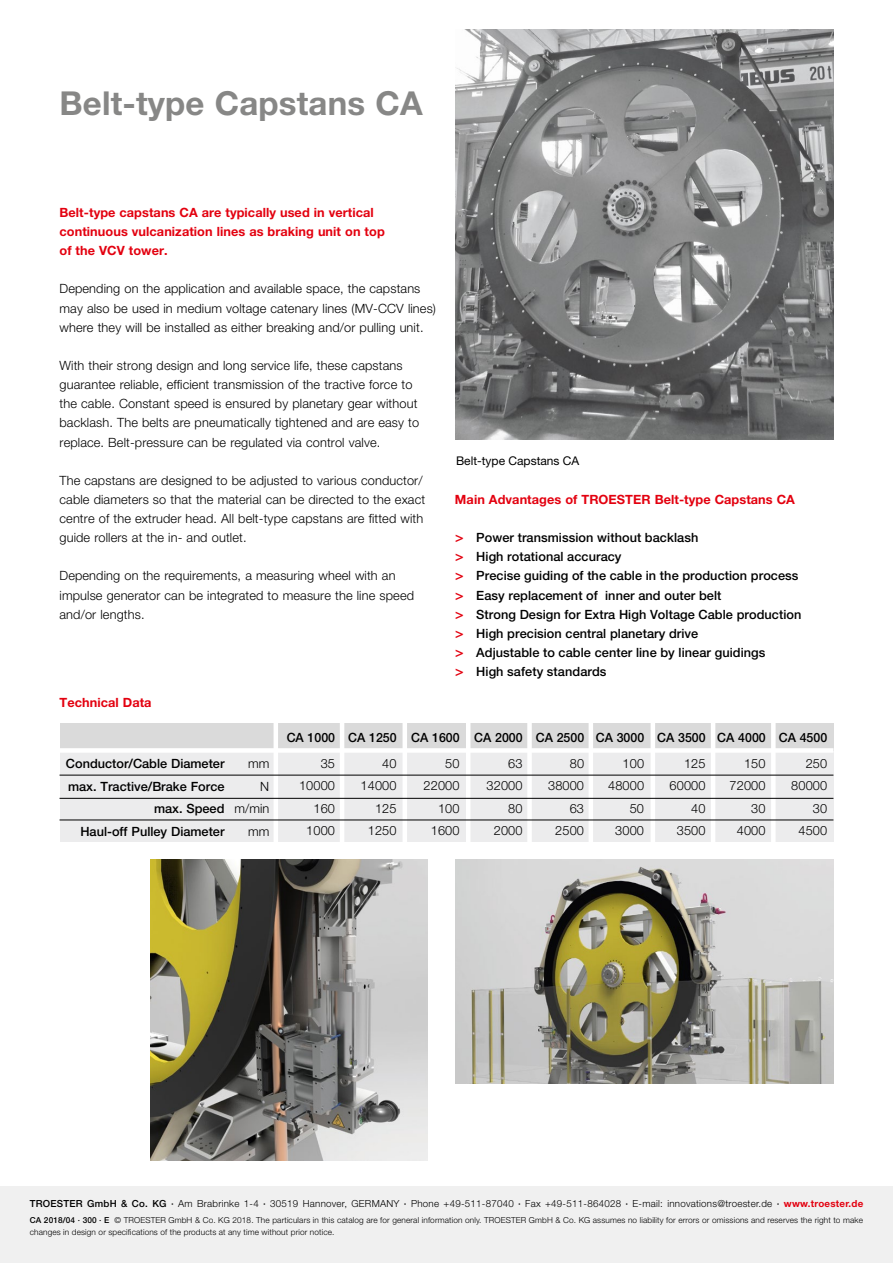
<style>
.page{position:relative;width:893px;height:1263px;background:#fff}
.page>*{position:absolute;margin:0;border:0;box-sizing:border-box;transform-origin:0 0}
.t1{font:700 33px "Helvetica Neue";letter-spacing:.005em;color:#878786}
.t2{font:300 12.75px/19.2px "Helvetica Neue";letter-spacing:.01em;color:#000}
.t3{font:500 12.75px/19.2px "Helvetica Neue";letter-spacing:.005em;color:#000}
.t4{font:700 12.75px/19.2px "Helvetica Neue";letter-spacing:.005em;color:#e3000f}
.t5{font:12px "Helvetica Neue";color:#000}
.t6{font:300 9.75px "Helvetica Neue";letter-spacing:.025em;color:#000}
.t7{font:300 8.25px/12px "Helvetica Neue";letter-spacing:.015em;color:#000}
.s1{font-size:14.25px;color:#e3000f}
.s2{font-weight:500}
.s3{font-weight:700;color:#e3000f}
</style>
<div class="page">
<div style="left:0;top:1186px;width:893px;height:77px;background:#f0f0f0"></div>
<img style="left:455px;top:30px;width:378px;height:409px">
<img style="left:455px;top:859px;width:378px;height:224px">
<img style="left:151px;top:859px;width:276px;height:301px">
<div style="left:60px;top:752px;width:773px;height:90px;background:#ececed"></div>
<div style="left:60px;top:723px;width:773px;height:27px;background:#dadada"></div>
<hr style="left:274px;top:723px;width:4px;height:119px;background:#fff">
<hr style="left:340px;top:723px;width:4px;height:119px;background:#fff">
<hr style="left:403px;top:723px;width:4px;height:119px;background:#fff">
<hr style="left:466px;top:723px;width:4px;height:119px;background:#fff">
<div style="left:527px;top:723px;width:5px;height:119px;background:#fff"></div>
<hr style="left:589px;top:723px;width:4px;height:119px;background:#fff">
<hr style="left:651px;top:723px;width:4px;height:119px;background:#fff">
<hr style="left:711px;top:723px;width:4px;height:119px;background:#fff">
<div style="left:771px;top:723px;width:5px;height:119px;background:#fff"></div>
<hr style="left:60px;top:775px;width:773px;height:1px;background:#000">
<hr style="left:60px;top:798px;width:773px;height:1px;background:#000">
<hr style="left:60px;top:819px;width:773px;height:1px;background:#000">
<div style="left:60px;top:748px;width:773px;height:5px;background:#fff"></div>
<h1 class="t1" style="left:60px;top:83px;width:365px">Belt-type Capstans CA</h1>
<p class="t4" style="left:60px;top:202px;width:327px">Belt-type capstans CA are typically used in vertical continuous vulcanization lines as braking unit on top of the VCV tower.</p>
<p class="t2" style="left:60px;top:279px;width:378px">Depending on the application and available space, the capstans may also be used in medium voltage catenary lines (MV-CCV lines) where they will be installed as either breaking and/or pulling unit.</p>
<p class="t2" style="left:60px;top:356px;width:361px">With their strong design and long service life, these capstans guarantee reliable, efficient transmission of the tractive force to the cable. Constant speed is ensured by planetary gear without backlash. The belts are pneumatically tightened and are easy to replace. Belt-pressure can be regulated via control valve.</p>
<p class="t2" style="left:60px;top:470px;width:367px">The capstans are designed to be adjusted to various conductor/ cable diameters so that the material can be directed to the exact centre of the extruder head. All belt-type capstans are fitted with guide rollers at the in- and outlet.</p>
<p class="t2" style="left:60px;top:566px;width:356px">Depending on the requirements, a measuring wheel with an impulse generator can be integrated to measure the line speed and/or lengths.</p>
<p class="t4" style="left:60px;top:693px;width:94px">Technical Data</p>
<p class="t5" style="left:456px;top:454px;width:125px">Belt-type Capstans CA</p>
<p class="t4" style="left:455px;top:489px;width:342px">Main Advantages of TROESTER Belt-type Capstans CA</p>
<p class="t3" style="left:455px;top:528px;width:348px"><span class="s1">&gt;</span> Power transmission without backlash<br><span class="s1">&gt;</span> High rotational accuracy<br><span class="s1">&gt;</span> Precise guiding of the cable in the production process <span class="s1">&gt;</span> Easy replacement of inner and outer belt<br><span class="s1">&gt;</span> Strong Design for Extra High Voltage Cable production <span class="s1">&gt;</span> High precision central planetary drive<br><span class="s1">&gt;</span> Adjustable to cable center line by linear guidings<br><span class="s1">&gt;</span> High safety standards</p>
<p class="t3" style="left:66px;top:752px;width:160px;line-height:22.5px;text-align:right">Conductor/Cable Diameter max. Tractive/Brake Force max. Speed<br>Haul-off Pulley Diameter</p>
<p class="t2" style="left:235px;top:752px;width:36px;line-height:22.5px;text-align:right">mm<br>N m/min mm</p>
<p class="t3" style="left:287px;top:728px;width:542px">CA 1000 CA 1250 CA 1600 CA 2000 CA 2500 CA 3000 CA 3500 CA 4000 CA 4500</p>
<p class="t2" style="left:321px;top:753px;width:16px">35</p>
<p class="t2" style="left:382px;top:753px;width:16px">40</p>
<p class="t2" style="left:445px;top:753px;width:16px">50</p>
<p class="t2" style="left:508px;top:753px;width:16px">63</p>
<p class="t2" style="left:570px;top:753px;width:16px">80</p>
<p class="t2" style="left:623px;top:753px;width:23px">100</p>
<p class="t2" style="left:684px;top:753px;width:23px">125</p>
<p class="t2" style="left:744px;top:753px;width:23px">150</p>
<p class="t2" style="left:806px;top:753px;width:23px">250</p>
<p class="t2" style="left:299px;top:776px;width:37px">10000</p>
<p class="t2" style="left:361px;top:776px;width:37px">14000</p>
<p class="t2" style="left:424px;top:776px;width:37px">22000</p>
<p class="t2" style="left:487px;top:776px;width:37px">32000</p>
<p class="t2" style="left:548px;top:776px;width:37px">38000</p>
<p class="t2" style="left:608px;top:776px;width:37px">48000</p>
<p class="t2" style="left:670px;top:776px;width:37px">60000</p>
<p class="t2" style="left:730px;top:776px;width:37px">72000</p>
<p class="t2" style="left:791px;top:776px;width:37px">80000</p>
<p class="t2" style="left:313px;top:798px;width:23px">160</p>
<p class="t2" style="left:375px;top:798px;width:23px">125</p>
<p class="t2" style="left:438px;top:798px;width:23px">100</p>
<p class="t2" style="left:508px;top:798px;width:16px">80</p>
<p class="t2" style="left:570px;top:798px;width:16px">63</p>
<p class="t2" style="left:630px;top:798px;width:16px">50</p>
<p class="t2" style="left:691px;top:798px;width:16px">40</p>
<p class="t2" style="left:751px;top:798px;width:16px">30</p>
<p class="t2" style="left:813px;top:798px;width:16px">30</p>
<p class="t2" style="left:306px;top:821px;width:30px">1000</p>
<p class="t2" style="left:368px;top:821px;width:30px">1250</p>
<p class="t2" style="left:431px;top:821px;width:30px">1600</p>
<p class="t2" style="left:494px;top:821px;width:30px">2000</p>
<p class="t2" style="left:555px;top:821px;width:30px">2500</p>
<p class="t2" style="left:615px;top:821px;width:30px">3000</p>
<p class="t2" style="left:677px;top:821px;width:30px">3500</p>
<p class="t2" style="left:737px;top:821px;width:30px">4000</p>
<p class="t2" style="left:798px;top:821px;width:30px">4500</p>
<p class="t6" style="left:30px;top:1197px;width:835px"><span class="s2">TROESTER GmbH &amp; Co. KG ·</span> Am Brabrinke 1-4 <span class="s2">·</span> 30519 Hannover, GERMANY <span class="s2">·</span> Phone +49-511-87040 <span class="s2">·</span> Fax +49-511-864028 <span class="s2">·</span> E-mail: innovations@troester.de <span class="s2">·</span> <span class="s3">www.troester.de</span></p>
<p class="t7" style="left:30px;top:1213px;width:835px"><span class="s2">CA 2018/04 · 300 · E</span> © TROESTER GmbH &amp; Co. KG 2018. The particulars in this catalog are for general information only. TROESTER GmbH &amp; Co. KG assumes no liability for errors or omissions and reserves the right to make changes in design or specifications of the products at any time without prior notice.</p>
</div>
